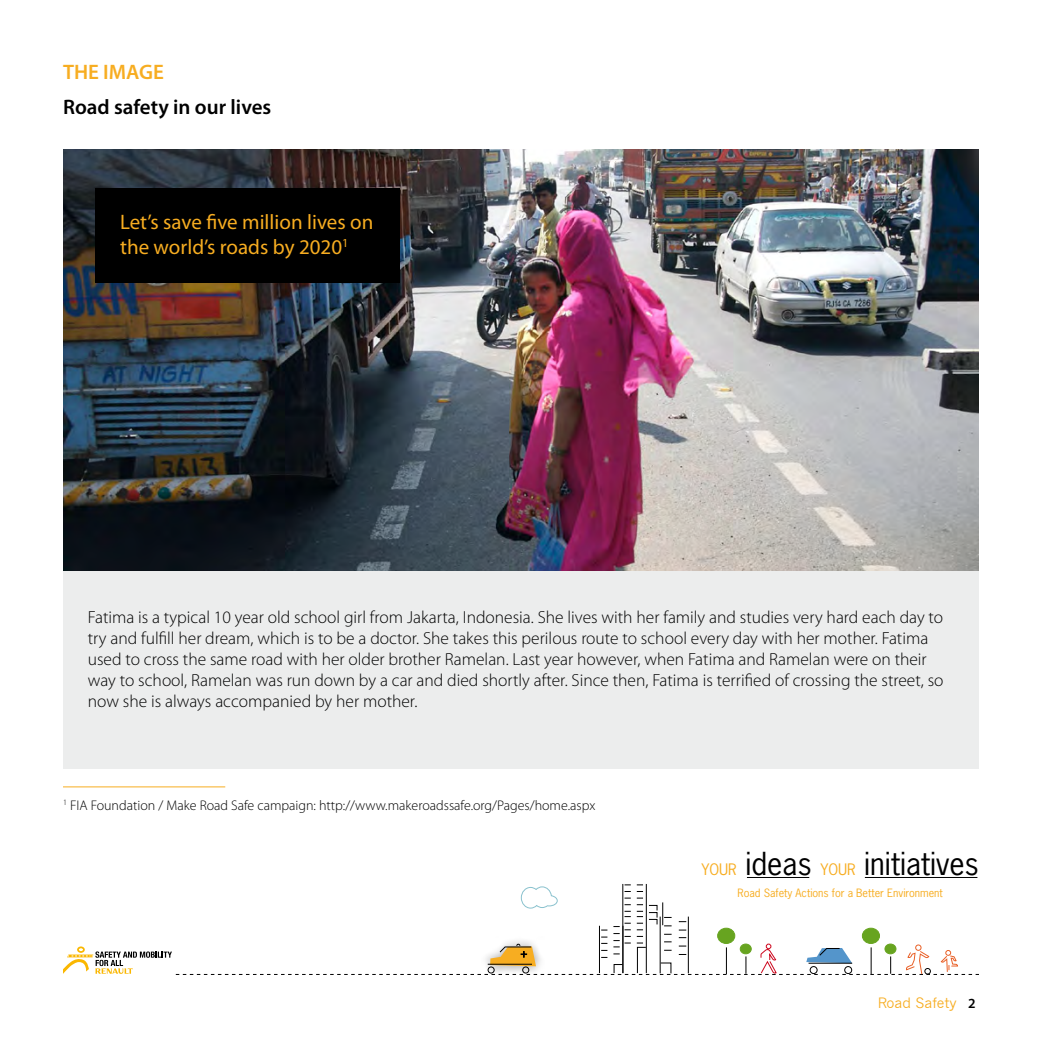
<style>
.page{position:relative;width:1042px;height:1042px;background:#fff}
.page>*{position:absolute;margin:0;border:0;box-sizing:border-box;transform-origin:0 0}
.t1{font:29.75px "News Gothic Std";color:#000}
.t2{font:21px/25.2px "Myriad Pro";color:#f7ad21}
.t3{font:600 21px "Myriad Pro";color:#000}
.t4{font:600 21px "Myriad Pro";color:#f7ad21}
.t5{font:300 17.5px/21px "Myriad Pro";color:#000}
.t6{font:300 14px "Myriad Pro";color:#000}
.t7{font:14px "News Gothic";color:#f7ad21}
.t8{font:10.85px "News Gothic Std";color:#f7ad21}
.s1{font-size:14.88px;color:#f7ad21}
.s2{font-family:"Myriad Pro";font-weight:600;color:#000}
</style>
<div class="page">
<hr style="left:747px;top:877px;width:62px;height:1px;background:#000">
<hr style="left:865px;top:877px;width:112px;height:1px;background:#000">
<div style="left:63px;top:462px;width:916px;height:307px;background:#eceded"></div>
<img style="left:63px;top:150px;width:916px;height:420px">
<div style="left:95px;top:188px;width:304px;height:95px;background:#000"></div>
<hr style="left:63px;top:786px;width:162px;height:1px;background:#f7ad21">
<svg style="left:63px;top:884px;width:916px;height:91px"></svg>
<p class="t4" style="left:63px;top:58px;width:102px">THE IMAGE</p>
<p class="t3" style="left:63px;top:93px;width:210px">Road safety in our lives</p>
<p class="t2" style="left:120px;top:209px;width:255px">Let’s save five million lives on the world’s roads by 2020<sup>1</sup></p>
<p class="t5" style="left:88px;top:606px;width:857px">Fatima is a typical 10 year old school girl from Jakarta, Indonesia. She lives with her family and studies very hard each day to try and fulfill her dream, which is to be a doctor. She takes this perilous route to school every day with her mother. Fatima used to cross the same road with her older brother Ramelan. Last year however, when Fatima and Ramelan were on their way to school, Ramelan was run down by a car and died shortly after. Since then, Fatima is terrified of crossing the street, so now she is always accompanied by her mother.</p>
<p class="t6" style="left:63px;top:796px;width:534px"><sup>1</sup> FIA Foundation / Make Road Safe campaign: http://www.makeroadssafe.org/Pages/home.aspx</p>
<h1 class="t1" style="left:701px;top:844px;width:279px"><span class="s1">YOUR</span> ideas <span class="s1">YOUR</span> initiatives</h1>
<p class="t8" style="left:737px;top:885px;width:207px">Road Safety Actions for a Better Environment</p>
<p class="t7" style="left:878px;top:994px;width:99px">Road Safety <span class="s2">2</span></p>
</div>
